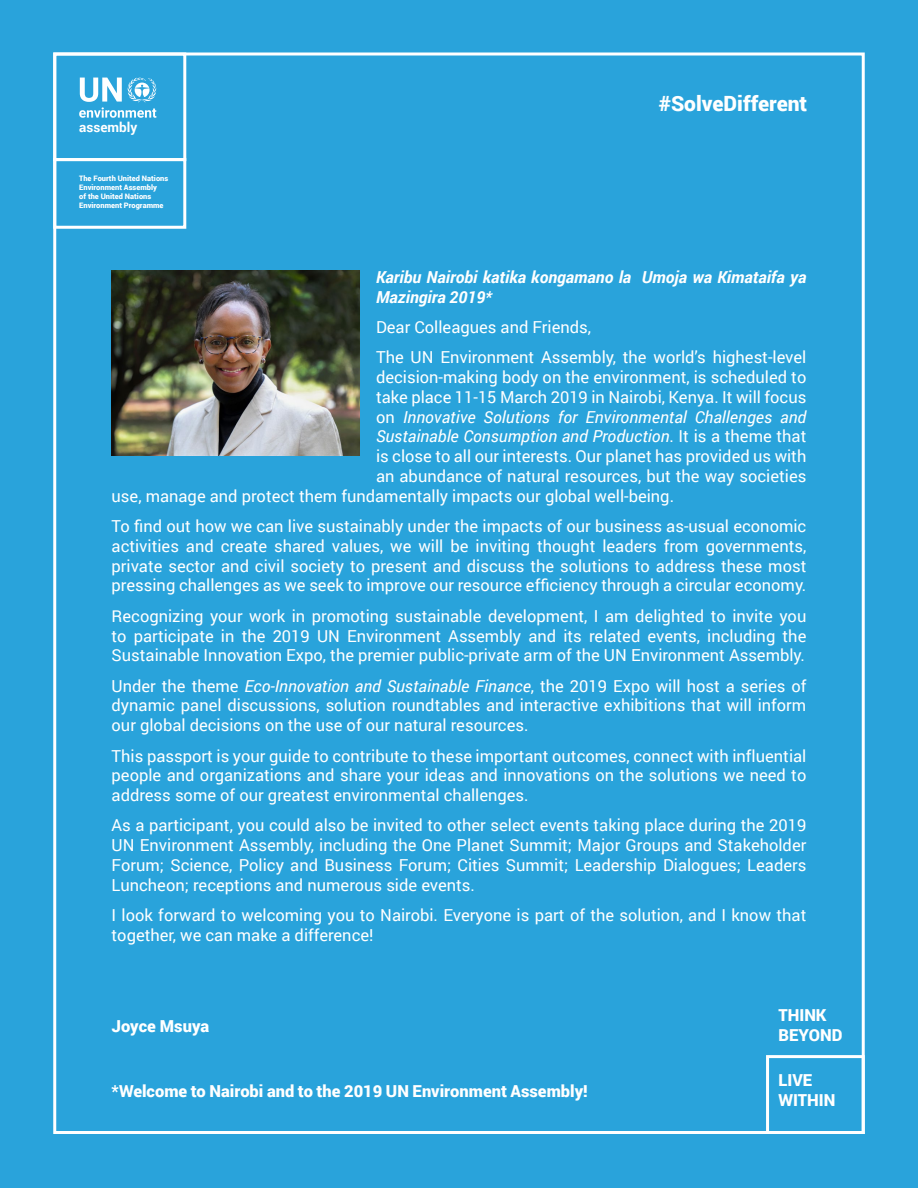
<style>
.page{position:relative;width:918px;height:1188px;background:#29a3db}
.page>*{position:absolute;margin:0;border:0;box-sizing:border-box;transform-origin:0 0}
.t1{font:900 21px "Roboto";color:#fff}
.t2{font:16.5px/19.8px "Roboto";color:#fff;text-align:justify}
.t3{font:italic 16.5px "Roboto";color:#fff}
.t4{font:900 16.5px/19.8px "Roboto";color:#fff}
.t5{font:italic 700 16.5px/19.8px "Roboto";color:#fff}
.t6{font:700 13.5px "Roboto";color:#fff}
.t7{font:900 7.5px/9px "Roboto";color:#fff}
.s1{font-style:normal}
.s2{font-style:italic}
</style>
<div class="page">
<div style="left:53px;top:52px;width:133px;height:109px;border:3px solid #fff"></div>
<div style="left:53px;top:158px;width:133px;height:71px;border:3px solid #fff"></div>
<div style="left:766px;top:1055px;width:99px;height:79px;border:3px solid #fff"></div>
<svg style="left:79px;top:77px;width:78px;height:41px"></svg>
<img style="left:112px;top:270px;width:248px;height:186px">
<p class="t6" style="left:79px;top:118px;width:60px">assembly</p>
<p class="t7" style="left:79px;top:173px;width:91px">The Fourth United Nations<br>Environment Assembly<br>of the United Nations<br>Environment Programme</p>
<p class="t1" style="left:659px;top:89px;width:150px">#SolveDifferent</p>
<p class="t5" style="left:376px;top:266px;width:432px">Karibu Nairobi katika kongamano la Umoja wa Kimataifa ya<br>Mazingira 2019*</p>
<p class="t2" style="left:376px;top:311px;width:432px;line-height:30.3px">Dear Colleagues and Friends,<br>The UN Environment Assembly, the world’s highest-level</p>
<p class="t2" style="left:376px;top:367px;width:432px">decision-making body on the environment, is scheduled to</p>
<p class="t2" style="left:376px;top:386px;width:432px">take place 11-15 March 2019 in Nairobi, Kenya. It will focus</p>
<p class="t3" style="left:376px;top:405px;width:432px"><span class="s1">on</span> Innovative Solutions for Environmental Challenges and</p>
<p class="t3" style="left:376px;top:425px;width:432px">Sustainable Consumption and Production<span class="s1">. It is a theme that</span></p>
<p class="t2" style="left:376px;top:446px;width:432px">is close to all our interests. Our planet has provided us with</p>
<p class="t2" style="left:376px;top:466px;width:432px">an abundance of natural resources, but the way societies</p>
<p class="t2" style="left:112px;top:485px;width:564px">use, manage and protect them fundamentally impacts our global well-being.</p>
<p class="t2" style="left:112px;top:516px;width:696px">To find out how we can live sustainably under the impacts of our business as-usual economic activities and create shared values, we will be inviting thought leaders from governments, private sector and civil society to present and discuss the solutions to address these most pressing challenges as we seek to improve our resource efficiency through a circular economy.</p>
<p class="t2" style="left:112px;top:605px;width:696px">Recognizing your work in promoting sustainable development, I am delighted to invite you to participate in the 2019 UN Environment Assembly and its related events, including the Sustainable Innovation Expo, the premier public-private arm of the UN Environment Assembly.</p>
<p class="t2" style="left:112px;top:675px;width:696px">Under the theme <span class="s2">Eco-Innovation and Sustainable Finance</span>, the 2019 Expo will host a series of dynamic panel discussions, solution roundtables and interactive exhibitions that will inform our global decisions on the use of our natural resources.</p>
<p class="t2" style="left:112px;top:745px;width:696px">This passport is your guide to contribute to these important outcomes, connect with influential people and organizations and share your ideas and innovations on the solutions we need to address some of our greatest environmental challenges.</p>
<p class="t2" style="left:112px;top:815px;width:696px">As a participant, you could also be invited to other select events taking place during the 2019<br>UN Environment Assembly, including the One Planet Summit; Major Groups and Stakeholder Forum; Science, Policy and Business Forum; Cities Summit; Leadership Dialogues; Leaders Luncheon; receptions and numerous side events.</p>
<p class="t2" style="left:112px;top:905px;width:696px">I look forward to welcoming you to Nairobi. Everyone is part of the solution, and I know that together, we can make a difference!</p>
<p class="t4" style="left:112px;top:1015px;width:99px">Joyce Msuya</p>
<p class="t4" style="left:112px;top:1081px;width:478px">*Welcome to Nairobi and to the 2019 UN Environment Assembly!</p>
<p class="t4" style="left:778px;top:1005px;width:65px">THINK<br>BEYOND</p>
<p class="t4" style="left:778px;top:1069px;width:58px">LIVE<br>WITHIN</p>
</div>
